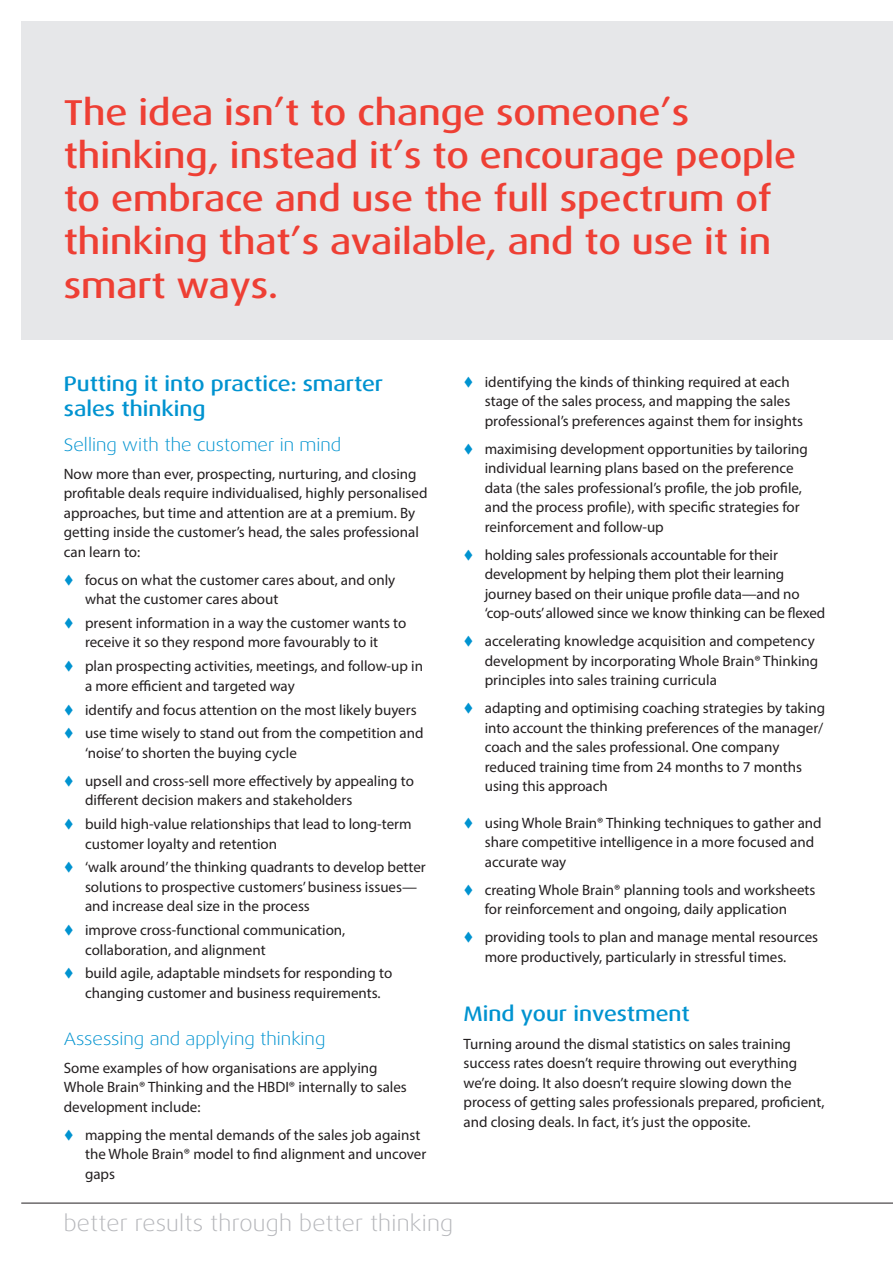
<style>
.page{position:relative;width:893px;height:1263px;background:#fff}
.page>*{position:absolute;margin:0;border:0;box-sizing:border-box;transform-origin:0 0}
._05-Body_Text{font:500 36px/43.2px "Dax Wide";color:#ee3f34}
.t1{font:300 22.5px "Dax Wide";letter-spacing:.01em;color:#b6b7bb}
._05-Body_Heading_2{font:500 21px/25.2px "Dax Wide";color:#0093d0}
._05-Body_Heading_3{font:300 18px "Dax Wide";color:#0093d0}
._05-Body_Text-2{font:15px/19.5px "Myriad Pro";color:#231f20}
</style>
<div class="page">
<div style="left:21px;top:21px;width:872px;height:319px;background:#e6e7e9"></div>
<hr style="left:21px;top:1203px;width:872px;height:1px;background:#231f20">
<p class="_05-Body_Text" style="left:64px;top:91px;width:734px">The idea isn’t to change someone’s thinking, instead it’s to encourage people to embrace and use the full spectrum of thinking that’s available, and to use it in smart ways.</p>
<p class="_05-Body_Heading_2" style="left:64px;top:371px;width:321px">Putting it into practice: smarter sales thinking</p>
<p class="_05-Body_Heading_3" style="left:64px;top:434px;width:279px">Selling with the customer in mind</p>
<p class="_05-Body_Text-2" style="left:64px;top:464px;width:365px">Now more than ever, prospecting, nurturing, and closing profitable deals require individualised, highly personalised approaches, but time and attention are at a premium. By getting inside the customer’s head, the sales professional can learn to:</p>
<p class="_05-Body_Text-2" style="left:85px;top:570px;width:312px">focus on what the customer cares about, and only what the customer cares about</p>
<p class="_05-Body_Text-2" style="left:85px;top:613px;width:323px">present information in a way the customer wants to receive it so they respond more favourably to it</p>
<p class="_05-Body_Text-2" style="left:85px;top:656px;width:340px">plan prospecting activities, meetings, and follow-up in a more efficient and targeted way</p>
<p class="_05-Body_Text-2" style="left:85px;top:699px;width:333px">identify and focus attention on the most likely buyers</p>
<p class="_05-Body_Text-2" style="left:85px;top:723px;width:340px">use time wisely to stand out from the competition and ‘noise’ to shorten the buying cycle</p>
<p class="_05-Body_Text-2" style="left:85px;top:771px;width:330px">upsell and cross-sell more effectively by appealing to different decision makers and stakeholders</p>
<p class="_05-Body_Text-2" style="left:85px;top:814px;width:328px">build high-value relationships that lead to long-term customer loyalty and retention</p>
<p class="_05-Body_Text-2" style="left:85px;top:857px;width:342px">‘walk around’ the thinking quadrants to develop better solutions to prospective customers’ business issues— and increase deal size in the process</p>
<p class="_05-Body_Text-2" style="left:85px;top:920px;width:262px">improve cross-functional communication, collaboration, and alignment</p>
<p class="_05-Body_Text-2" style="left:85px;top:963px;width:309px">build agile, adaptable mindsets for responding to changing customer and business requirements.</p>
<p class="_05-Body_Heading_3" style="left:64px;top:1028px;width:263px">Assessing and applying thinking</p>
<p class="_05-Body_Text-2" style="left:64px;top:1058px;width:345px">Some examples of how organisations are applying<br>Whole Brain® Thinking and the HBDI® internally to sales development include:</p>
<p class="_05-Body_Text-2" style="left:85px;top:1125px;width:343px">mapping the mental demands of the sales job against the Whole Brain® model to find alignment and uncover gaps</p>
<p class="_05-Body_Text-2" style="left:485px;top:371px;width:320px">identifying the kinds of thinking required at each stage of the sales process, and mapping the sales professional’s preferences against them for insights</p>
<p class="_05-Body_Text-2" style="left:485px;top:438px;width:325px">maximising development opportunities by tailoring individual learning plans based on the preference data (the sales professional’s profile, the job profile, and the process profile), with specific strategies for reinforcement and follow-up</p>
<p class="_05-Body_Text-2" style="left:485px;top:544px;width:342px">holding sales professionals accountable for their development by helping them plot their learning journey based on their unique profile data—and no ‘cop-outs’ allowed since we know thinking can be flexed</p>
<p class="_05-Body_Text-2" style="left:485px;top:631px;width:335px">accelerating knowledge acquisition and competency development by incorporating Whole Brain® Thinking principles into sales training curricula</p>
<p class="_05-Body_Text-2" style="left:485px;top:698px;width:342px">adapting and optimising coaching strategies by taking into account the thinking preferences of the manager/ coach and the sales professional. One company reduced training time from 24 months to 7 months using this approach</p>
<p class="_05-Body_Text-2" style="left:485px;top:812px;width:338px">using Whole Brain® Thinking techniques to gather and share competitive intelligence in a more focused and accurate way</p>
<p class="_05-Body_Text-2" style="left:485px;top:879px;width:332px">creating Whole Brain® planning tools and worksheets for reinforcement and ongoing, daily application</p>
<p class="_05-Body_Text-2" style="left:485px;top:927px;width:335px">providing tools to plan and manage mental resources more productively, particularly in stressful times.</p>
<p class="_05-Body_Heading_2" style="left:463px;top:1001px;width:228px">Mind your investment</p>
<p class="_05-Body_Text-2" style="left:463px;top:1034px;width:363px">Turning around the dismal statistics on sales training success rates doesn’t require throwing out everything we’re doing. It also doesn’t require slowing down the process of getting sales professionals prepared, proficient, and closing deals. In fact, it’s just the opposite.</p>
<h2 class="t1" style="left:64px;top:1210px;width:391px">better results through better thinking</h2>
</div>
